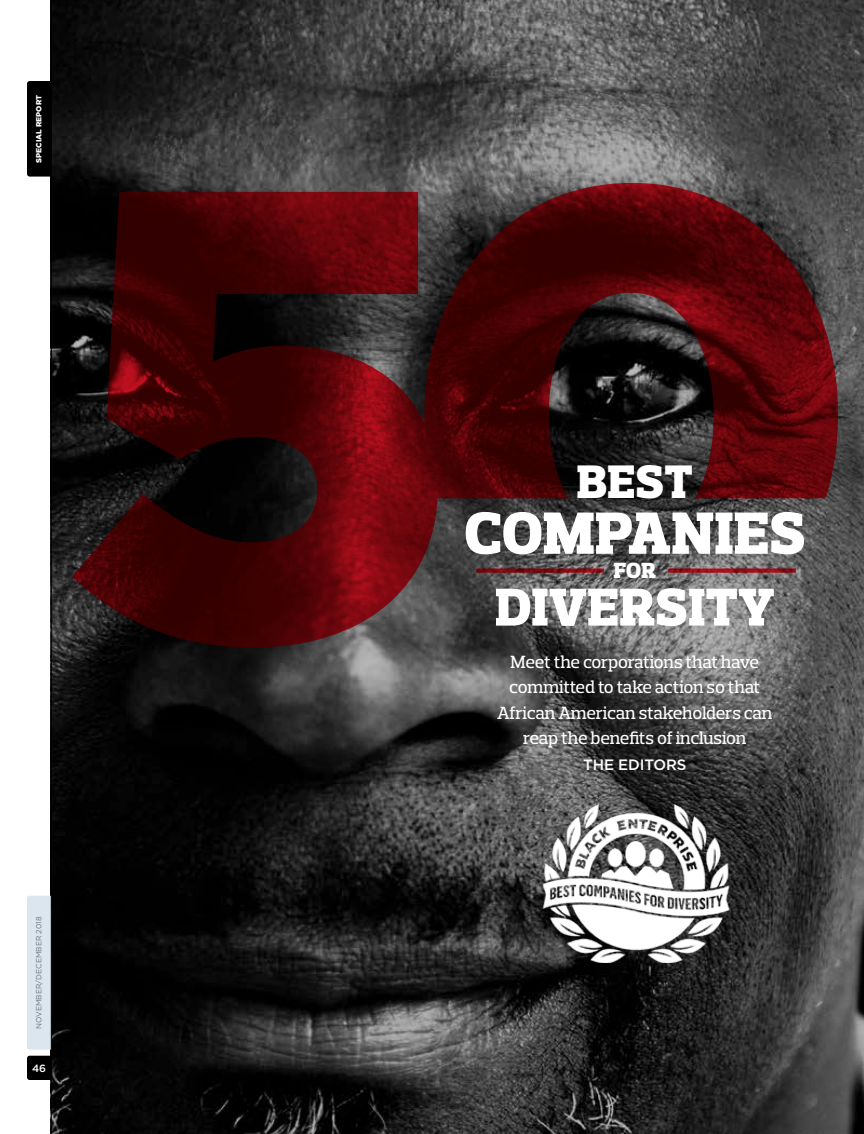
<style>
.page{position:relative;width:864px;height:1134px;background:#fff}
.page>*{position:absolute;margin:0;border:0;box-sizing:border-box;transform-origin:0 0}
.t1{font:900 60.6px "Prelo Slab";letter-spacing:.02em;color:#fff}
.t2{font:900 54.3px "Prelo Slab";letter-spacing:.02em;color:#fff}
.t3{font:900 47.85px "Prelo Slab";color:#fff}
.t4{font:900 22.35px "Prelo Slab";color:#fff}
.t5{font:500 18px/25.5px "Prelo Slab";letter-spacing:-.015em;color:#fff;text-align:center}
.t6{font:500 15px "Gotham";letter-spacing:-.01em;color:#fff}
.t7{font:500 10.5px "Gotham";color:#fff}
.t8{font:7.5px "Gotham";letter-spacing:.005em;color:#6b7281}
.t9{font:900 7.5px "Gotham";letter-spacing:.005em;color:#fff}
</style>
<div class="page">
<img style="left:52px;top:0;width:812px;height:1134px">
<svg style="left:72px;top:183px;width:766px;height:465px;background:#451c1e"></svg>
<svg style="left:668px;top:569px;width:128px;height:4px"></svg>
<svg style="left:476px;top:569px;width:128px;height:4px"></svg>
<img style="left:539px;top:804px;width:192px;height:158px">
<div style="left:27px;top:896px;width:24px;height:154px;background:#dce6ef"></div>
<div style="left:27px;top:81px;width:24px;height:96px;background:#000"></div>
<hr style="left:51px;top:0;width:1px;height:1134px;background:#000">
<svg style="left:27px;top:1056px;width:24px;height:24px"></svg>
<p class="t9" style="left:34px;top:163px;width:69px;rotate:-90deg">SPECIAL REPORT</p>
<p class="t8" style="left:35px;top:1029px;width:114px;rotate:-90deg">NOVEMBER/DECEMBER 2018</p>
<p class="t7" style="left:32px;top:1062px;width:15px">46</p>
<h3 class="t3" style="left:577px;top:452px;width:117px">BEST</h3>
<h1 class="t1" style="left:464px;top:496px;width:342px">COMPANIES</h1>
<p class="t4" style="left:614px;top:556px;width:44px">FOR</p>
<h2 class="t2" style="left:495px;top:574px;width:280px">DIVERSITY</h2>
<p class="t5" style="left:497px;top:649px;width:277px">Meet the corporations that have committed to take action so that<br>African American stakeholders can reap the benefits of inclusion</p>
<p class="t6" style="left:583px;top:756px;width:105px">THE EDITORS</p>
</div>
